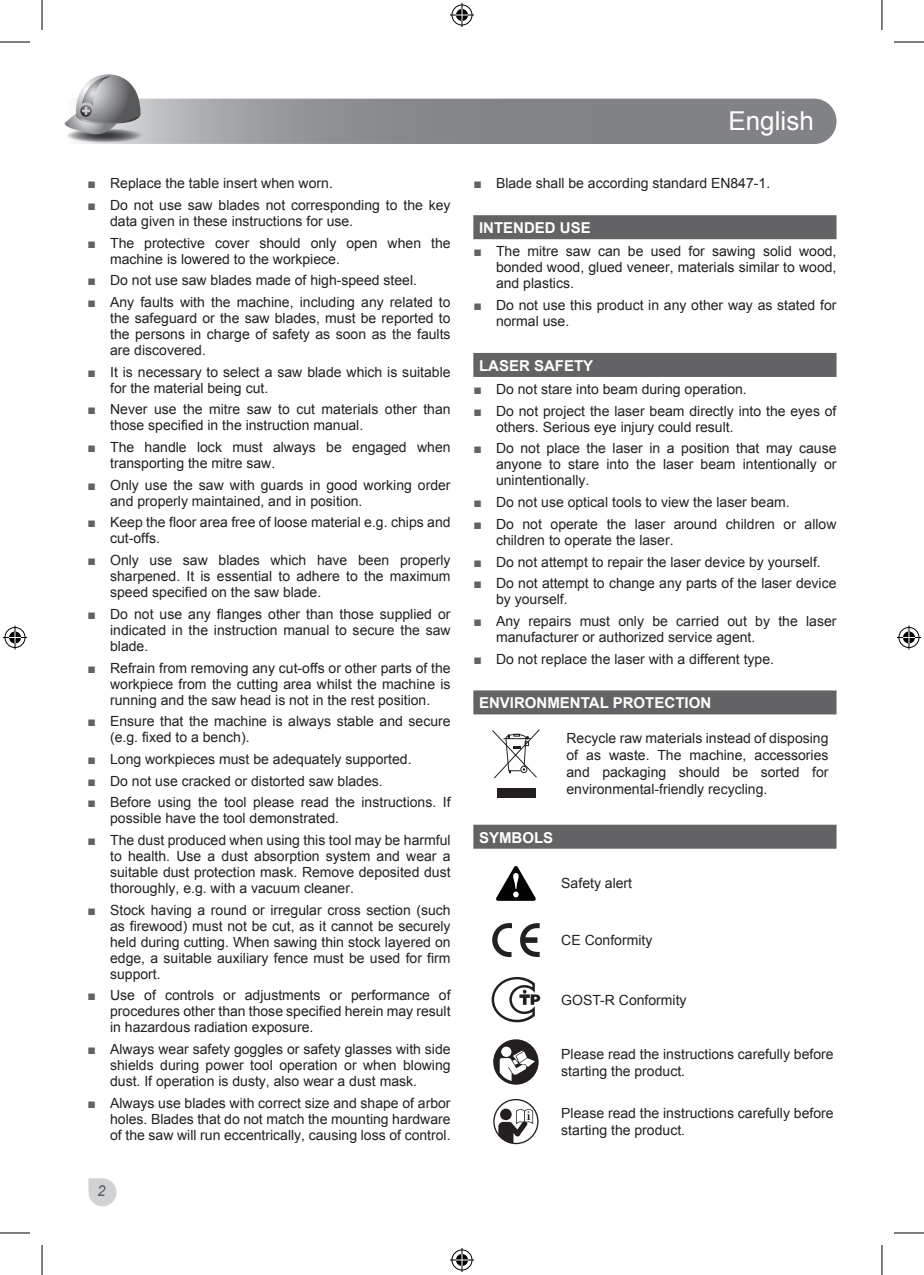
<style>
.page{position:relative;width:924px;height:1275px;background:#fff}
.page>*{position:absolute;margin:0;border:0;box-sizing:border-box;transform-origin:0 0}
.t1{font:26px "Arial";color:#fff}
.t2{font:700 15px "Arial";color:#fff}
.t3{font:italic 15px "Arial";color:#57585a}
.t4{font:14px/16px "Arial";color:#231f20}
.s1{color:#636366}
</style>
<div class="page">
<svg style="left:64px;top:74px;width:772px;height:70px"></svg>
<svg style="left:88px;top:1178px;width:29px;height:29px"></svg>
<div style="left:473px;top:215px;width:363px;height:24px;background:#636366"></div>
<div style="left:473px;top:353px;width:363px;height:24px;background:#636366"></div>
<div style="left:473px;top:690px;width:363px;height:24px;background:#636366"></div>
<div style="left:473px;top:824px;width:363px;height:24px;background:#636366"></div>
<svg style="left:492px;top:729px;width:48px;height:50px"></svg>
<div style="left:497px;top:788px;width:38px;height:9px;background:#231f20"></div>
<svg style="left:496px;top:866px;width:40px;height:35px"></svg>
<svg style="left:520px;top:923px;width:19px;height:35px"></svg>
<svg style="left:492px;top:923px;width:19px;height:35px"></svg>
<svg style="left:491px;top:977px;width:49px;height:45px"></svg>
<svg style="left:493px;top:1039px;width:45px;height:45px"></svg>
<svg style="left:493px;top:1099px;width:45px;height:45px"></svg>
<hr style="left:0;top:42px;width:30px;height:1px;background:#000">
<hr style="left:893px;top:42px;width:30px;height:1px;background:#000">
<hr style="left:0;top:1232px;width:30px;height:1px;background:#000">
<hr style="left:893px;top:1232px;width:30px;height:1px;background:#000">
<hr style="left:42px;top:0;width:1px;height:30px;background:#000">
<hr style="left:42px;top:1245px;width:1px;height:30px;background:#000">
<hr style="left:881px;top:0;width:1px;height:30px;background:#000">
<hr style="left:881px;top:1245px;width:1px;height:30px;background:#000">
<svg style="left:450px;top:3px;width:24px;height:24px"></svg>
<svg style="left:450px;top:1248px;width:24px;height:24px"></svg>
<svg style="left:3px;top:625px;width:24px;height:24px"></svg>
<svg style="left:897px;top:625px;width:23px;height:24px"></svg>
<p class="t4" style="left:87px;top:175px;width:247px"><span class="s1">■</span> Replace the table insert when worn.</p>
<p class="t4" style="left:110px;top:197px;width:342px;text-indent:-23px"><span class="s1">■</span> Do not use saw blades not corresponding to the key data given in these instructions for use.</p>
<p class="t4" style="left:110px;top:235px;width:342px;text-indent:-23px"><span class="s1">■</span> The protective cover should only open when the machine is lowered to the workpiece.</p>
<p class="t4" style="left:87px;top:272px;width:331px"><span class="s1">■</span> Do not use saw blades made of high-speed steel.</p>
<p class="t4" style="left:110px;top:294px;width:342px;text-align:justify;text-indent:-23px"><span class="s1">■</span> Any faults with the machine, including any related to the safeguard or the saw blades, must be reported to the persons in charge of safety as soon as the faults are discovered.</p>
<p class="t4" style="left:110px;top:364px;width:342px;text-indent:-23px"><span class="s1">■</span> It is necessary to select a saw blade which is suitable for the material being cut.</p>
<p class="t4" style="left:110px;top:402px;width:342px;text-indent:-23px"><span class="s1">■</span> Never use the mitre saw to cut materials other than those specified in the instruction manual.</p>
<p class="t4" style="left:110px;top:439px;width:342px;text-indent:-23px"><span class="s1">■</span> The handle lock must always be engaged when transporting the mitre saw.</p>
<p class="t4" style="left:110px;top:477px;width:342px;text-indent:-23px"><span class="s1">■</span> Only use the saw with guards in good working order and properly maintained, and in position.</p>
<p class="t4" style="left:110px;top:515px;width:342px;text-indent:-23px"><span class="s1">■</span> Keep the floor area free of loose material e.g. chips and cut-offs.</p>
<p class="t4" style="left:110px;top:552px;width:342px;text-align:justify;text-indent:-23px"><span class="s1">■</span> Only use saw blades which have been properly sharpened. It is essential to adhere to the maximum speed specified on the saw blade.</p>
<p class="t4" style="left:110px;top:606px;width:342px;text-align:justify;text-indent:-23px"><span class="s1">■</span> Do not use any flanges other than those supplied or indicated in the instruction manual to secure the saw blade.</p>
<p class="t4" style="left:110px;top:660px;width:342px;text-align:justify;text-indent:-23px"><span class="s1">■</span> Refrain from removing any cut-offs or other parts of the workpiece from the cutting area whilst the machine is running and the saw head is not in the rest position.</p>
<p class="t4" style="left:110px;top:713px;width:342px;text-indent:-23px"><span class="s1">■</span> Ensure that the machine is always stable and secure (e.g. fixed to a bench).</p>
<p class="t4" style="left:87px;top:751px;width:325px"><span class="s1">■</span> Long workpieces must be adequately supported.</p>
<p class="t4" style="left:87px;top:773px;width:297px"><span class="s1">■</span> Do not use cracked or distorted saw blades.</p>
<p class="t4" style="left:110px;top:794px;width:342px;text-indent:-23px"><span class="s1">■</span> Before using the tool please read the instructions. If possible have the tool demonstrated.</p>
<p class="t4" style="left:110px;top:832px;width:342px;text-align:justify;text-indent:-23px"><span class="s1">■</span> The dust produced when using this tool may be harmful to health. Use a dust absorption system and wear a suitable dust protection mask. Remove deposited dust thoroughly, e.g. with a vacuum cleaner.</p>
<p class="t4" style="left:110px;top:902px;width:342px;text-align:justify;text-indent:-23px"><span class="s1">■</span> Stock having a round or irregular cross section (such as firewood) must not be cut, as it cannot be securely held during cutting. When sawing thin stock layered on edge, a suitable auxiliary fence must be used for firm support.</p>
<p class="t4" style="left:110px;top:987px;width:342px;text-align:justify;text-indent:-23px"><span class="s1">■</span> Use of controls or adjustments or performance of procedures other than those specified herein may result in hazardous radiation exposure.</p>
<p class="t4" style="left:110px;top:1041px;width:342px;text-align:justify;text-indent:-23px"><span class="s1">■</span> Always wear safety goggles or safety glasses with side shields during power tool operation or when blowing dust. If operation is dusty, also wear a dust mask.</p>
<p class="t4" style="left:110px;top:1095px;width:342px;text-align:justify;text-indent:-23px"><span class="s1">■</span> Always use blades with correct size and shape of arbor holes. Blades that do not match the mounting hardware of the saw will run eccentrically, causing loss of control.</p>
<p class="t3" style="left:97px;top:1181px;width:10px">2</p>
<h1 class="t1" style="left:728px;top:104px;width:87px">English</h1>
<p class="t4" style="left:473px;top:175px;width:298px"><span class="s1">■</span> Blade shall be according standard EN847-1.</p>
<p class="t2" style="left:479px;top:218px;width:113px">INTENDED USE</p>
<p class="t4" style="left:496px;top:244px;width:342px;text-align:justify;text-indent:-23px"><span class="s1">■</span> The mitre saw can be used for sawing solid wood, bonded wood, glued veneer, materials similar to wood, and plastics.</p>
<p class="t4" style="left:496px;top:297px;width:342px;text-indent:-23px"><span class="s1">■</span> Do not use this product in any other way as stated for normal use.</p>
<p class="t2" style="left:479px;top:356px;width:116px">LASER SAFETY</p>
<p class="t4" style="left:473px;top:381px;width:275px"><span class="s1">■</span> Do not stare into beam during operation.</p>
<p class="t4" style="left:496px;top:403px;width:342px;text-indent:-23px"><span class="s1">■</span> Do not project the laser beam directly into the eyes of others. Serious eye injury could result.</p>
<p class="t4" style="left:496px;top:441px;width:342px;text-align:justify;text-indent:-23px"><span class="s1">■</span> Do not place the laser in a position that may cause anyone to stare into the laser beam intentionally or unintentionally.</p>
<p class="t4" style="left:473px;top:494px;width:318px"><span class="s1">■</span> Do not use optical tools to view the laser beam.</p>
<p class="t4" style="left:496px;top:516px;width:342px;text-indent:-23px"><span class="s1">■</span> Do not operate the laser around children or allow children to operate the laser.</p>
<p class="t4" style="left:473px;top:554px;width:349px"><span class="s1">■</span> Do not attempt to repair the laser device by yourself.</p>
<p class="t4" style="left:496px;top:575px;width:342px;text-indent:-23px"><span class="s1">■</span> Do not attempt to change any parts of the laser device by yourself.</p>
<p class="t4" style="left:496px;top:613px;width:342px;text-indent:-23px"><span class="s1">■</span> Any repairs must only be carried out by the laser manufacturer or authorized service agent.</p>
<p class="t4" style="left:473px;top:651px;width:302px"><span class="s1">■</span> Do not replace the laser with a different type.</p>
<p class="t2" style="left:479px;top:693px;width:233px">ENVIRONMENTAL PROTECTION</p>
<p class="t4" style="left:566px;top:730px;width:263px;line-height:16.8px;text-align:justify">Recycle raw materials instead of disposing of as waste. The machine, accessories and packaging should be sorted for environmental-friendly recycling.</p>
<p class="t2" style="left:479px;top:827px;width:76px">SYMBOLS</p>
<p class="t4" style="left:561px;top:875px;width:72px">Safety alert</p>
<p class="t4" style="left:561px;top:932px;width:93px">CE Conformity</p>
<p class="t4" style="left:561px;top:992px;width:127px">GOST-R Conformity</p>
<p class="t4" style="left:561px;top:1045px;width:274px;line-height:16.8px">Please read the instructions carefully before starting the product.</p>
<p class="t4" style="left:561px;top:1105px;width:274px;line-height:16.8px">Please read the instructions carefully before starting the product.</p>
</div>
